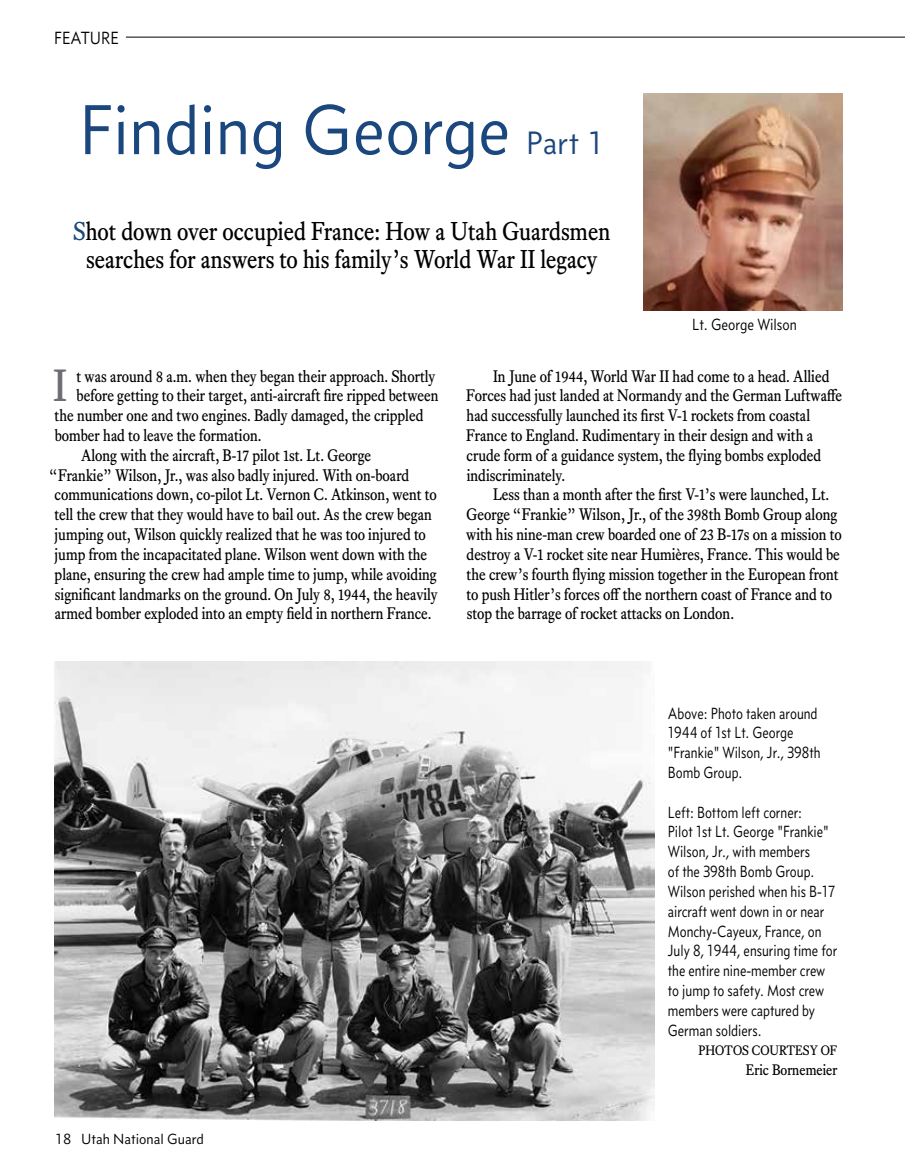
<style>
.page{position:relative;width:905px;height:1175px;background:#fff}
.page>*{position:absolute;margin:0;border:0;box-sizing:border-box;transform-origin:0 0}
.t1{font:72px "Concourse T3 Tab";color:#1b477f}
.t2{font:44.55px "Equity Text A";color:#6d6e71;scale:.95 1}
.t3{font:25.5px/28.5px "Equity Text A";color:#000;text-align:center;scale:.9 1}
.t4{font:18px "Concourse T3 Tab";color:#000;scale:.91 1}
.t5{font:16.5px/19.8px "Equity Text A";color:#000;scale:.9 1}
.t6{font:16.5px/19.8px "Concourse T3";color:#000;scale:.86 1}
.t7{font:16.5px "Concourse T3";color:#000;scale:.9 1}
.t8{font:15px "Concourse T3 Tab";color:#000}
.t9{font:15px "Equity Text A";color:#000;scale:.92 1}
.t10{font:13.5px "Equity Text A";color:#000;scale:.92 1}
.s1{font-size:33px}
.s2{color:#1b477f}
</style>
<div class="page">
<img style="left:54px;top:661px;width:600px;height:459px">
<img style="left:643px;top:94px;width:199px;height:216px">
<hr style="left:126px;top:37px;width:778px;height:1px;background:#000">
<p class="t4" style="left:54px;top:27px;width:73px">FEATURE</p>
<h1 class="t1" style="left:79px;top:88px;width:527px">Finding George <span class="s1">Part 1</span></h1>
<h3 class="t3" style="left:73px;top:217px;width:598px"><span class="s2">S</span>hot down over occupied France: How a Utah Guardsmen searches for answers to his family’s World War II legacy</h3>
<p class="t7" style="left:692px;top:315px;width:118px">Lt. George Wilson</p>
<h2 class="t2" style="left:53px;top:360px;width:16px">I</h2>
<p class="t5" style="left:77px;top:366px;width:400px">t was around 8 a.m. when they began their approach. Shortly</p>
<p class="t5" style="left:77px;top:386px;width:403px">before getting to their target, anti-aircraft fire ripped between</p>
<p class="t5" style="left:55px;top:406px;width:411px">the number one and two engines. Badly damaged, the crippled</p>
<p class="t5" style="left:55px;top:425px;width:231px">bomber had to leave the formation.</p>
<p class="t5" style="left:81px;top:445px;width:324px">Along with the aircraft, B-17 pilot 1st. Lt. George</p>
<p class="t5" style="left:49px;top:465px;width:402px">“Frankie” Wilson, Jr., was also badly injured. With on-board</p>
<p class="t5" style="left:55px;top:485px;width:426px">communications down, co-pilot Lt. Vernon C. Atkinson, went to</p>
<p class="t5" style="left:55px;top:505px;width:420px">tell the crew that they would have to bail out. As the crew began</p>
<p class="t5" style="left:55px;top:524px;width:414px">jumping out, Wilson quickly realized that he was too injured to</p>
<p class="t5" style="left:55px;top:544px;width:415px">jump from the incapacitated plane. Wilson went down with the</p>
<p class="t5" style="left:55px;top:564px;width:426px">plane, ensuring the crew had ample time to jump, while avoiding</p>
<p class="t5" style="left:55px;top:584px;width:427px">significant landmarks on the ground. On July 8, 1944, the heavily</p>
<p class="t5" style="left:55px;top:604px;width:420px">armed bomber exploded into an empty field in northern France.</p>
<p class="t5" style="left:466px;top:366px;width:419px;text-indent:27px">In June of 1944, World War II had come to a head. Allied Forces had just landed at Normandy and the German Luftwaffe had successfully launched its first V-1 rockets from coastal France to England. Rudimentary in their design and with a crude form of a guidance system, the flying bombs exploded indiscriminately.</p>
<p class="t5" style="left:466px;top:485px;width:419px;text-indent:27px">Less than a month after the first V-1’s were launched, Lt.<br>George “Frankie” Wilson, Jr., of the 398th Bomb Group along with his nine-man crew boarded one of 23 B-17s on a mission to destroy a V-1 rocket site near Humières, France. This would be the crew’s fourth flying mission together in the European front to push Hitler’s forces off the northern coast of France and to stop the barrage of rocket attacks on London.</p>
<p class="t8" style="left:55px;top:1130px;width:150px">18 Utah National Guard</p>
<p class="t6" style="left:667px;top:703px;width:179px">Above: Photo taken around<br>1944 of 1st Lt. George "Frankie" Wilson, Jr., 398th<br>Bomb Group.</p>
<p class="t6" style="left:667px;top:802px;width:199px">Left: Bottom left corner:<br>Pilot 1st Lt. George "Frankie"<br>Wilson, Jr., with members<br>of the 398th Bomb Group.<br>Wilson perished when his B-17 aircraft went down in or near<br>Monchy-Cayeux, France, on<br>July 8, 1944, ensuring time for the entire nine-member crew to jump to safety. Most crew members were captured by<br>German soldiers.</p>
<p class="t10" style="left:698px;top:1042px;width:153px">PHOTOS COURTESY OF</p>
<p class="t9" style="left:746px;top:1061px;width:101px">Eric Bornemeier</p>
</div>
